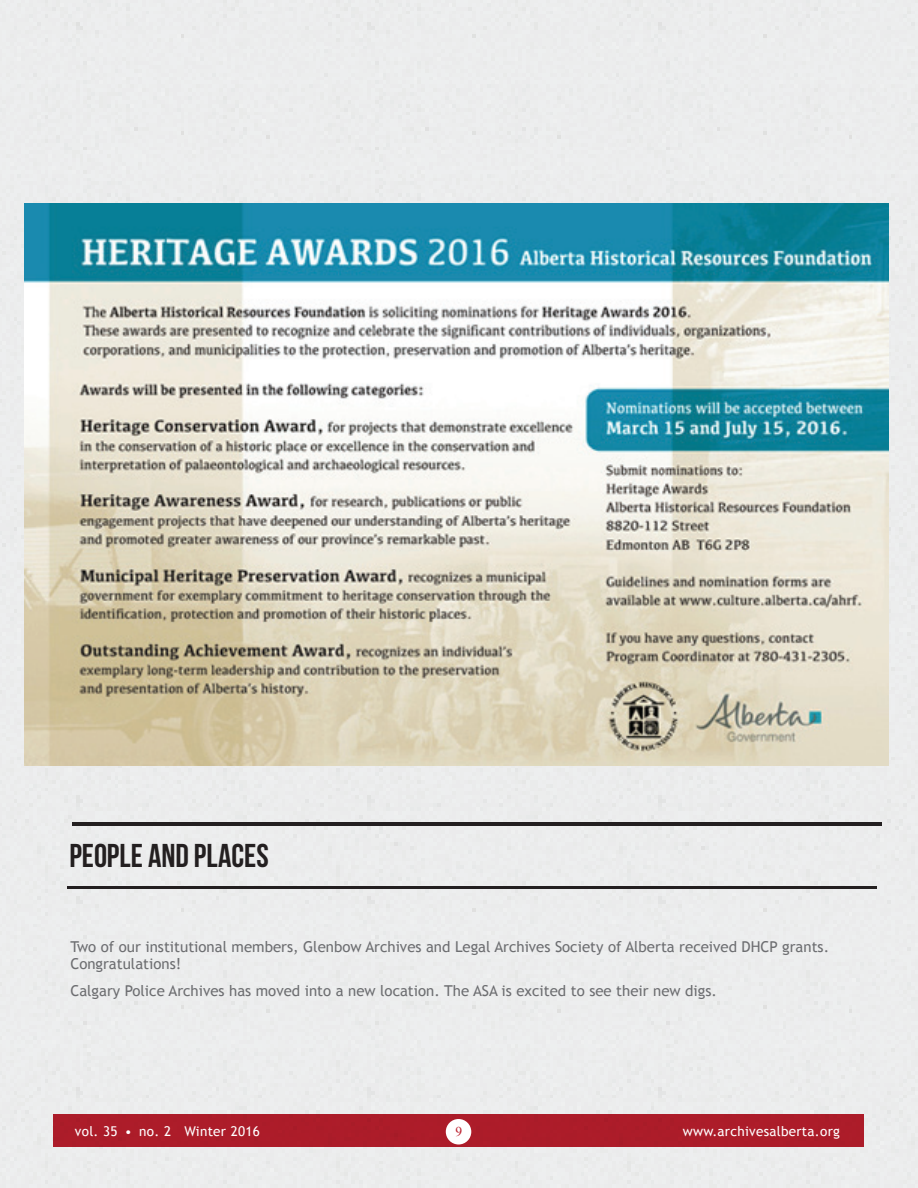
<style>
.page{position:relative;width:918px;height:1188px;background:#eceded}
.page>*{position:absolute;margin:0;border:0;box-sizing:border-box;transform-origin:0 0}
.t1{font:33px "Bebas Neue";color:#231f20}
.t2{font:15px/16.5px "Trebuchet MS";color:#6d6e71}
.t3{font:13.5px "Trebuchet MS";letter-spacing:.02em;color:#fff}
.t4{font:13.5px "Times New Roman";color:#bb1f2d}
</style>
<div class="page">
<div style="left:54px;top:1114px;width:810px;height:33px;background:#ad1c29"></div>
<div style="left:446px;top:1119px;width:25px;height:25px;background:#fff;border-radius:50%"></div>
<hr style="left:68px;top:886px;width:810px;height:2px;background:#231f20">
<hr style="left:72px;top:822px;width:810px;height:4px;background:#231f20">
<img style="left:25px;top:203px;width:864px;height:563px">
<h1 class="t1" style="left:69px;top:837px;width:201px">PEOPLE AND PLACES</h1>
<p class="t2" style="left:70px;top:939px;width:760px">Two of our institutional members, Glenbow Archives and Legal Archives Society of Alberta received DHCP grants.<br>Congratulations!</p>
<p class="t2" style="left:70px;top:982px;width:648px">Calgary Police Archives has moved into a new location. The ASA is excited to see their new digs.</p>
<p class="t3" style="left:75px;top:1123px;width:186px">vol. 35 • no. 2 Winter 2016</p>
<p class="t4" style="left:456px;top:1122px;width:8px">9</p>
<p class="t3" style="left:683px;top:1123px;width:159px">www.archivesalberta.org</p>
</div>
